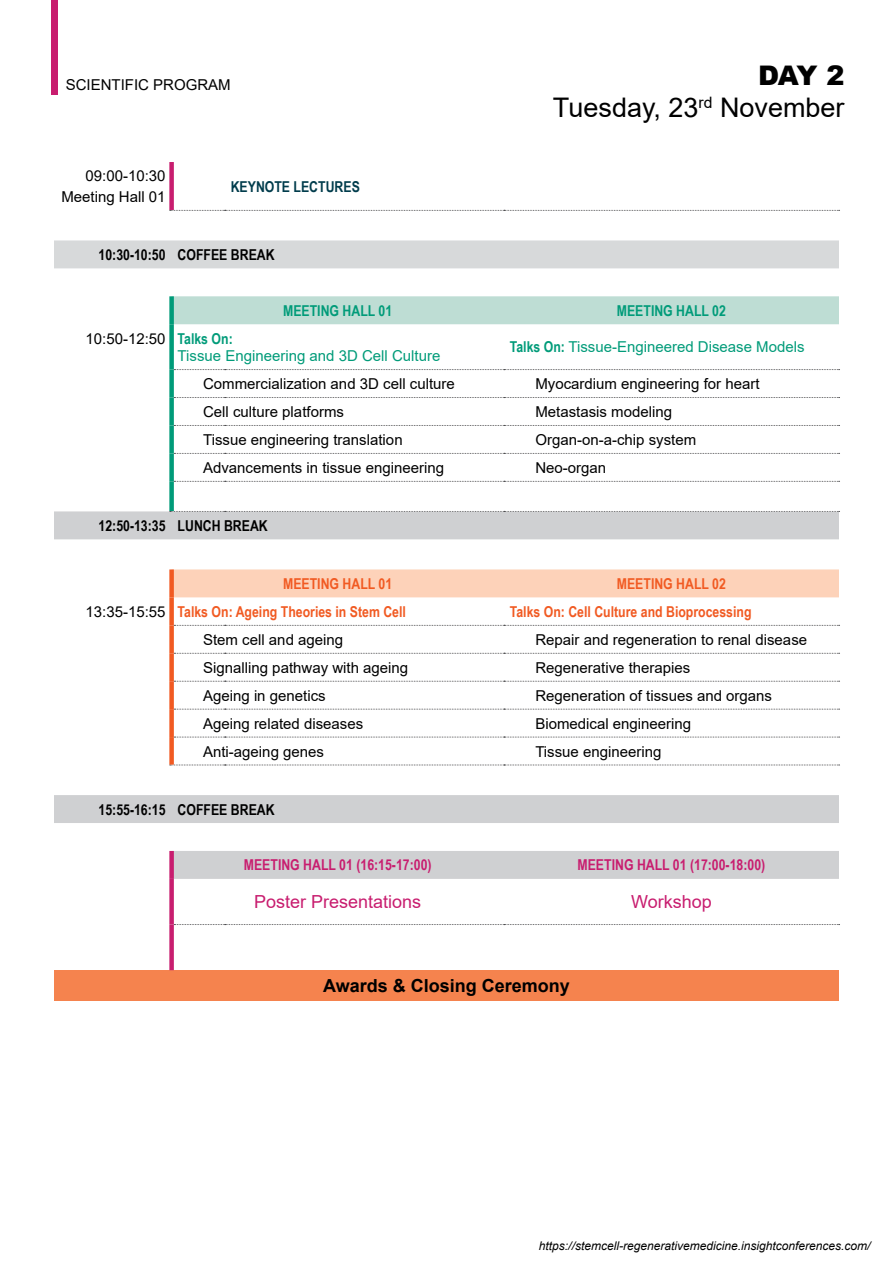
<style>
.page{position:relative;width:893px;height:1263px;background:#fff}
.page>*{position:absolute;margin:0;border:0;box-sizing:border-box;transform-origin:0 0}
.t1{font:27px/32.4px "Arial";color:#000;text-align:right}
.t2{font:18px "Arial";color:#c81d6f}
.t3{font:700 18px "Arial";color:#000}
.t4{font:15px/20.4px "Arial";color:#000;text-align:right}
.t5{font:700 15px "Arial Narrow";color:#f15a22}
.t6{font:15px/17.4px "Arial";color:#009b79}
.t7{font:700 15px "Arial Narrow";color:#000}
.t8{font:700 15px "Arial Narrow";color:#c81d6f}
.t9{font:700 15px "Arial Narrow";color:#009b79}
.t10{font:700 15px "Arial Narrow";color:#013c4c}
.t11{font:italic 12px "Arial";color:#000}
.s1{font-weight:900}
.s2{color:#000}
.s3{font-family:"Arial Narrow";font-weight:700}
.s4{font-family:"Arial";font-weight:400;color:#000}
</style>
<div class="page">
<div style="left:54px;top:240px;width:785px;height:28px;background:#d7d9da"></div>
<div style="left:174px;top:296px;width:665px;height:28px;background:#beddd4"></div>
<svg style="left:54px;top:511px;width:785px;height:368px"></svg>
<div style="left:174px;top:569px;width:665px;height:28px;background:#fdd2b9"></div>
<div style="left:54px;top:970px;width:785px;height:30px;background:#f5834e"></div>
<div style="left:169px;top:597px;width:5px;height:28px;background:#f15a22"></div>
<div style="left:169px;top:324px;width:5px;height:46px;background:#009b79"></div>
<svg style="left:170px;top:210px;width:670px;height:1px"></svg>
<svg style="left:174px;top:369px;width:666px;height:1px"></svg>
<div style="left:169px;top:370px;width:5px;height:27px;background:#009b79"></div>
<div style="left:169px;top:397px;width:5px;height:28px;background:#009b79"></div>
<svg style="left:174px;top:397px;width:666px;height:1px"></svg>
<div style="left:169px;top:425px;width:5px;height:28px;background:#009b79"></div>
<div style="left:169px;top:481px;width:5px;height:30px;background:#009b79"></div>
<svg style="left:174px;top:425px;width:666px;height:1px"></svg>
<div style="left:169px;top:453px;width:5px;height:28px;background:#009b79"></div>
<svg style="left:174px;top:453px;width:666px;height:1px"></svg>
<svg style="left:174px;top:481px;width:666px;height:1px"></svg>
<svg style="left:170px;top:511px;width:670px;height:1px"></svg>
<svg style="left:174px;top:625px;width:666px;height:1px"></svg>
<svg style="left:174px;top:653px;width:666px;height:1px"></svg>
<svg style="left:174px;top:681px;width:666px;height:1px"></svg>
<svg style="left:174px;top:709px;width:666px;height:1px"></svg>
<svg style="left:174px;top:737px;width:666px;height:1px"></svg>
<svg style="left:170px;top:765px;width:670px;height:1px"></svg>
<svg style="left:174px;top:924px;width:666px;height:1px"></svg>
<div style="left:169px;top:569px;width:5px;height:28px;background:#f15a22"></div>
<div style="left:169px;top:625px;width:5px;height:28px;background:#f15a22"></div>
<div style="left:169px;top:653px;width:5px;height:28px;background:#f15a22"></div>
<div style="left:169px;top:681px;width:5px;height:28px;background:#f15a22"></div>
<div style="left:169px;top:709px;width:5px;height:28px;background:#f15a22"></div>
<div style="left:169px;top:737px;width:5px;height:28px;background:#f15a22"></div>
<div style="left:169px;top:296px;width:5px;height:28px;background:#009b79"></div>
<div style="left:169px;top:162px;width:5px;height:48px;background:#c81d6f"></div>
<div style="left:169px;top:851px;width:5px;height:28px;background:#c81d6f"></div>
<div style="left:169px;top:879px;width:5px;height:45px;background:#c81d6f"></div>
<div style="left:169px;top:924px;width:5px;height:46px;background:#c81d6f"></div>
<div style="left:51px;top:0;width:7px;height:94px;background:#c81d6f"></div>
<p class="t4" style="left:66px;top:75px;width:167px">SCIENTIFIC PROGRAM</p>
<p class="t4" style="left:61px;top:166px;width:106px">09:00-10:30<br>Meeting Hall 01</p>
<p class="t10" style="left:231px;top:175px;width:131px">KEYNOTE LECTURES</p>
<p class="t7" style="left:99px;top:243px;width:178px">10:30-10:50 COFFEE BREAK</p>
<h1 class="t1" style="left:553px;top:59px;width:293px"><span class="s1">DAY 2<br></span>Tuesday, 23<sup>rd</sup> November</h1>
<p class="t9" style="left:283px;top:299px;width:111px">MEETING HALL 01</p>
<p class="t9" style="left:617px;top:299px;width:111px">MEETING HALL 02</p>
<p class="t6" style="left:178px;top:330px;width:264px;text-indent:-92px"><span class="s2">10:50-12:50</span> <span class="s3">Talks On:<br></span>Tissue Engineering and 3D Cell Culture</p>
<p class="t6" style="left:510px;top:338px;width:296px"><span class="s3">Talks On:</span> Tissue-Engineered Disease Models</p>
<p class="t4" style="left:203px;top:373px;width:253px">Commercialization and 3D cell culture</p>
<p class="t4" style="left:535px;top:373px;width:226px">Myocardium engineering for heart</p>
<p class="t4" style="left:203px;top:401px;width:142px">Cell culture platforms</p>
<p class="t4" style="left:535px;top:401px;width:138px">Metastasis modeling</p>
<p class="t4" style="left:203px;top:429px;width:201px">Tissue engineering translation</p>
<p class="t4" style="left:535px;top:429px;width:162px">Organ-on-a-chip system</p>
<p class="t4" style="left:203px;top:457px;width:242px">Advancements in tissue engineering</p>
<p class="t4" style="left:535px;top:457px;width:72px">Neo-organ</p>
<p class="t7" style="left:99px;top:514px;width:171px">12:50-13:35 LUNCH BREAK</p>
<p class="t5" style="left:283px;top:572px;width:111px">MEETING HALL 01</p>
<p class="t5" style="left:617px;top:572px;width:111px">MEETING HALL 02</p>
<p class="t5" style="left:86px;top:600px;width:322px"><span class="s4">13:35-15:55</span> Talks On: Ageing Theories in Stem Cell</p>
<p class="t5" style="left:510px;top:600px;width:243px">Talks On: Cell Culture and Bioprocessing</p>
<p class="t4" style="left:203px;top:629px;width:142px">Stem cell and ageing</p>
<p class="t4" style="left:535px;top:629px;width:273px">Repair and regeneration to renal disease</p>
<p class="t4" style="left:203px;top:657px;width:207px">Signalling pathway with ageing</p>
<p class="t4" style="left:535px;top:657px;width:157px">Regenerative therapies</p>
<p class="t4" style="left:203px;top:685px;width:124px">Ageing in genetics</p>
<p class="t4" style="left:535px;top:685px;width:238px">Regeneration of tissues and organs</p>
<p class="t4" style="left:203px;top:713px;width:162px">Ageing related diseases</p>
<p class="t4" style="left:535px;top:713px;width:157px">Biomedical engineering</p>
<p class="t4" style="left:203px;top:741px;width:122px">Anti-ageing genes</p>
<p class="t4" style="left:535px;top:741px;width:128px">Tissue engineering</p>
<p class="t7" style="left:99px;top:798px;width:178px">15:55-16:15 COFFEE BREAK</p>
<p class="t8" style="left:244px;top:854px;width:189px">MEETING HALL 01 (16:15-17:00)</p>
<p class="t8" style="left:577px;top:854px;width:189px">MEETING HALL 01 (17:00-18:00)</p>
<p class="t2" style="left:254px;top:889px;width:169px">Poster Presentations</p>
<p class="t2" style="left:631px;top:889px;width:82px">Workshop</p>
<p class="t3" style="left:323px;top:973px;width:248px">Awards &amp; Closing Ceremony</p>
<p class="t11" style="left:539px;top:1238px;width:333px">https://stemcell-regenerativemedicine.insightconferences.com/</p>
</div>
